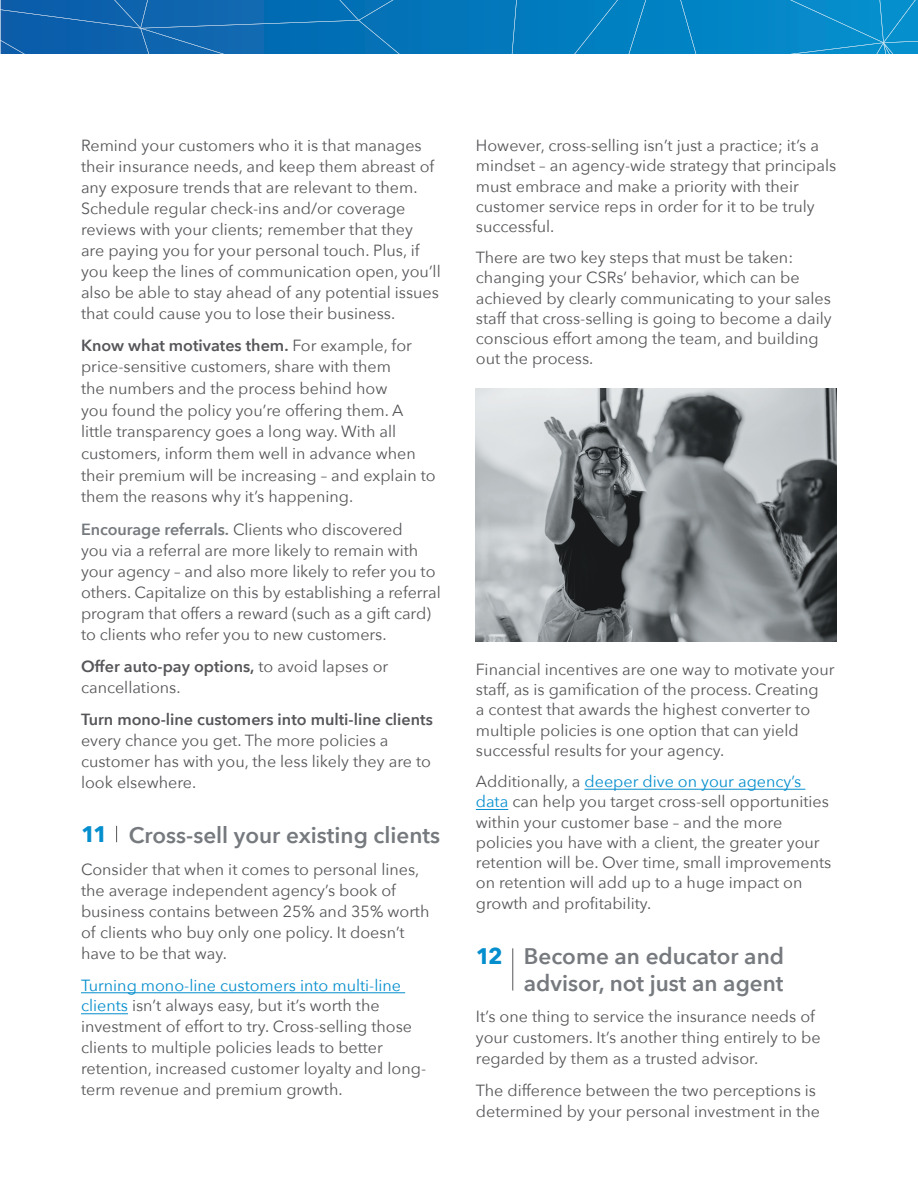
<style>
.page{position:relative;width:918px;height:1188px;background:#fff}
.page>*{position:absolute;margin:0;border:0;box-sizing:border-box;transform-origin:0 0}
.t1{font:600 22.5px/27px "Avenir Next";color:#767a7e}
.t2{font:700 22.5px "Avenir Next";color:#058ecd}
.t3{font:16.2px/21px "Avenir Next";color:#56565a}
.t4{font:600 16.2px "Avenir Next";color:#56565a}
.s1{font-weight:600}
.s2{font-weight:600;color:#767a7e}
.s3{color:#058ecd}
</style>
<div class="page">
<div style="left:517px;top:0;width:57px;height:54px;background:#007bbe"></div>
<svg style="left:1px;top:0;width:516px;height:54px;background:#0b6cb2"></svg>
<svg style="left:574px;top:0;width:344px;height:54px;background:#0788c7"></svg>
<hr style="left:81px;top:992px;width:324px;height:1px;background:#058ecd">
<hr style="left:81px;top:1013px;width:47px;height:1px;background:#058ecd">
<hr style="left:585px;top:789px;width:220px;height:1px;background:#058ecd">
<hr style="left:476px;top:809px;width:32px;height:1px;background:#058ecd">
<hr style="left:512px;top:948px;width:1px;height:43px;background:#56565a">
<img style="left:476px;top:388px;width:361px;height:254px">
<svg style="left:116px;top:826px;width:1px;height:16px"></svg>
<p class="t3" style="left:81px;top:134px;width:361px">Remind your customers who it is that manages their insurance needs, and keep them abreast of any exposure trends that are relevant to them.<br>Schedule regular check-ins and/or coverage reviews with your clients; remember that they<br>are paying you for your personal touch. Plus, if you keep the lines of communication open, you’ll also be able to stay ahead of any potential issues that could cause you to lose their business.</p>
<p class="t3" style="left:81px;top:334px;width:356px;line-height:21.6px"><span class="s1">Know what motivates them.</span> For example, for price-sensitive customers, share with them<br>the numbers and the process behind how<br>you found the policy you’re offering them. A little transparency goes a long way. With all customers, inform them well in advance when their premium will be increasing – and explain to them the reasons why it’s happening.</p>
<p class="t3" style="left:81px;top:518px;width:361px"><span class="s2">Encourage referrals.</span> Clients who discovered<br>you via a referral are more likely to remain with your agency – and also more likely to refer you to others. Capitalize on this by establishing a referral program that offers a reward (such as a gift card) to clients who refer you to new customers.</p>
<p class="t3" style="left:81px;top:655px;width:309px"><span class="s1">Offer auto-pay options,</span> to avoid lapses or cancellations.</p>
<p class="t4" style="left:81px;top:705px;width:353px">Turn mono-line customers into multi-line clients</p>
<p class="t3" style="left:81px;top:729px;width:352px">every chance you get. The more policies a customer has with you, the less likely they are to look elsewhere.</p>
<h1 class="t1" style="left:129px;top:821px;width:313px">Cross-sell your existing clients</h1>
<p class="t3" style="left:81px;top:858px;width:350px">Consider that when it comes to personal lines, the average independent agency’s book of business contains between 25% and 35% worth of clients who buy only one policy. It doesn’t have to be that way.</p>
<p class="t3" style="left:81px;top:974px;width:347px"><span class="s3">Turning mono-line customers into multi-line clients</span> isn’t always easy, but it’s worth the investment of effort to try. Cross-selling those clients to multiple policies leads to better retention, increased customer loyalty and long&shy;term revenue and premium growth.</p>
<h1 class="t2" style="left:81px;top:815px;width:28px">11</h1>
<p class="t3" style="left:476px;top:135px;width:362px;line-height:20.2px">However, cross-selling isn’t just a practice; it’s a mindset – an agency-wide strategy that principals must embrace and make a priority with their customer service reps in order for it to be truly successful.</p>
<p class="t3" style="left:476px;top:247px;width:357px;line-height:20.2px">There are two key steps that must be taken: changing your CSRs’ behavior, which can be achieved by clearly communicating to your sales staff that cross-selling is going to become a daily conscious effort among the team, and building out the process.</p>
<p class="t3" style="left:476px;top:659px;width:360px;line-height:20.2px">Financial incentives are one way to motivate your staff, as is gamification of the process. Creating<br>a contest that awards the highest converter to multiple policies is one option that can yield successful results for your agency.</p>
<p class="t3" style="left:476px;top:771px;width:357px;line-height:20.2px">Additionally, a <span class="s3">deeper dive on your agency’s data</span> can help you target cross-sell opportunities within your customer base – and the more policies you have with a client, the greater your retention will be. Over time, small improvements on retention will add up to a huge impact on growth and profitability.</p>
<h1 class="t1" style="left:524px;top:942px;width:262px">Become an educator and advisor, not just an agent</h1>
<p class="t3" style="left:476px;top:1006px;width:346px">It’s one thing to service the insurance needs of your customers. It’s another thing entirely to be regarded by them as a trusted advisor.</p>
<p class="t3" style="left:476px;top:1079px;width:346px">The difference between the two perceptions is determined by your personal investment in the</p>
<h1 class="t2" style="left:476px;top:937px;width:28px">12</h1>
</div>
